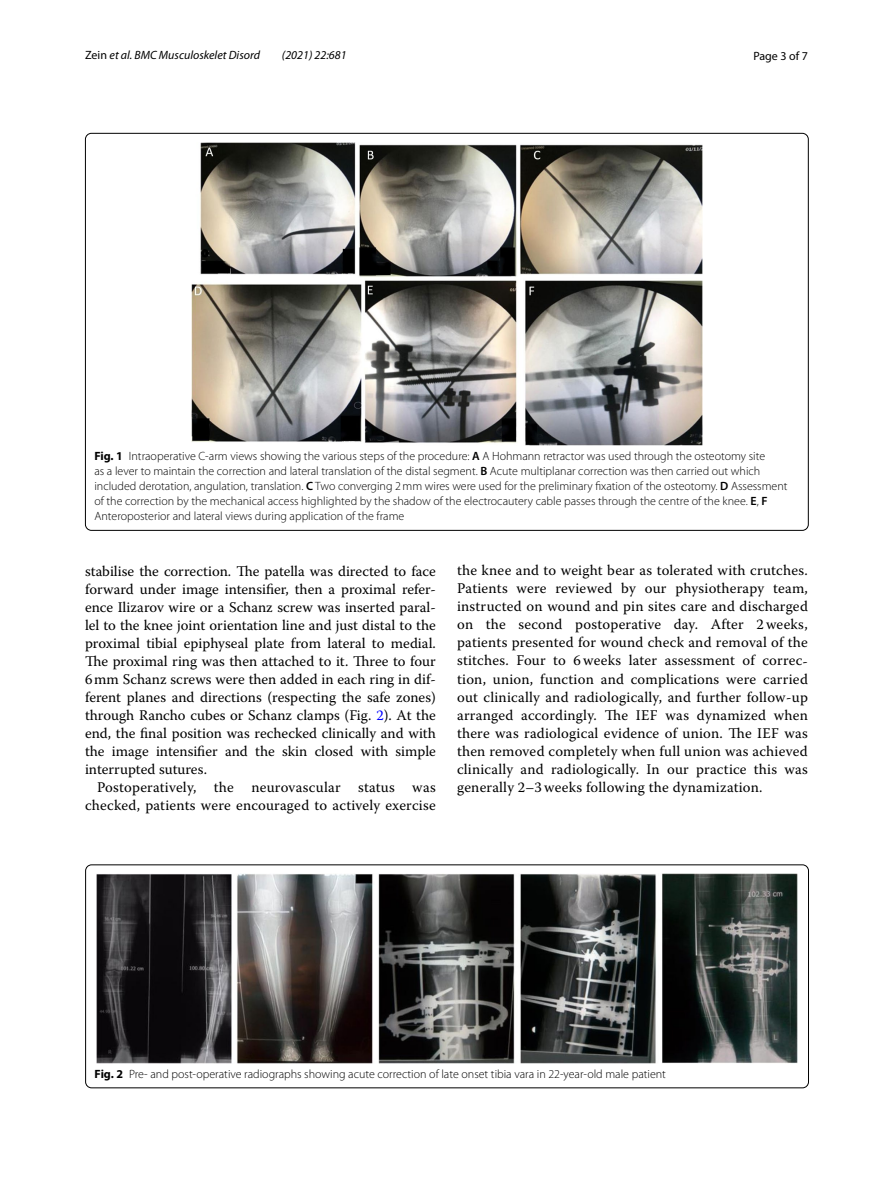
<style>
.page{position:relative;width:893px;height:1187px;background:#fff}
.page>*{position:absolute;margin:0;border:0;box-sizing:border-box;transform-origin:0 0}
.t1{font:14.7px/18px "Warnock Pro";letter-spacing:.015em;color:#000;text-align:justify}
.t2{font:300 12px/15px "Myriad Pro";color:#000}
.t3{font:italic 12px "Myriad Pro";color:#000}
.t4{font:12px "Myriad Pro";color:#000}
.s1{font-style:normal}
.s2{font-weight:700}
.s3{font-weight:600}
.s4{color:#00f}
</style>
<div class="page">
<img style="left:192px;top:142px;width:510px;height:303px">
<img style="left:97px;top:873px;width:700px;height:190px">
<div style="left:85px;top:864px;width:724px;height:223px;border:1px solid #000;border-radius:6px"></div>
<p class="t3" style="left:85px;top:48px;width:177px"><span class="s1">Zein</span> et al. BMC Musculoskelet Disord</p>
<p class="t3" style="left:282px;top:48px;width:66px">(2021) 22:681</p>
<p class="t4" style="left:753px;top:48px;width:56px">Page 3 of 7</p>
<p class="t2" style="left:94px;top:449px;width:695px"><span class="s2">Fig. 1</span> Intraoperative C-arm views showing the various steps of the procedure: <span class="s3">A</span> A Hohmann retractor was used through the osteotomy site<br>as a lever to maintain the correction and lateral translation of the distal segment. <span class="s3">B</span> Acute multiplanar correction was then carried out which included derotation, angulation, translation. <span class="s3">C</span> Two converging 2mm wires were used for the preliminary fixation of the osteotomy. <span class="s3">D</span> Assessment of the correction by the mechanical access highlighted by the shadow of the electrocautery cable passes through the centre of the knee. <span class="s3">E</span>, <span class="s3">F </span>Anteroposterior and lateral views during application of the frame</p>
<p class="t1" style="left:85px;top:561px;width:352px">stabilise the correction. The patella was directed to face forward under image intensifier, then a proximal refer&shy;ence Ilizarov wire or a Schanz screw was inserted paral&shy;lel to the knee joint orientation line and just distal to the proximal tibial epiphyseal plate from lateral to medial.<br>The proximal ring was then attached to it. Three to four 6mm Schanz screws were then added in each ring in dif&shy;ferent planes and directions (respecting the safe zones) through Rancho cubes or Schanz clamps (Fig. <span class="s4">2</span>). At the end, the final position was rechecked clinically and with the image intensifier and the skin closed with simple interrupted sutures.</p>
<p class="t1" style="left:85px;top:777px;width:352px;text-align:right">Postoperatively, the neurovascular status was checked, patients were encouraged to actively exercise</p>
<p class="t1" style="left:457px;top:561px;width:352px">the knee and to weight bear as tolerated with crutches.<br>Patients were reviewed by our physiotherapy team, instructed on wound and pin sites care and discharged on the second postoperative day. After 2 weeks, patients presented for wound check and removal of the stitches. Four to 6 weeks later assessment of correc&shy;tion, union, function and complications were carried out clinically and radiologically, and further follow-up arranged accordingly. The IEF was dynamized when there was radiological evidence of union. The IEF was then removed completely when full union was achieved clinically and radiologically. In our practice this was generally 2–3 weeks following the dynamization.</p>
<p class="t2" style="left:95px;top:1067px;width:573px"><span class="s2">Fig. 2</span> Pre- and post-operative radiographs showing acute correction of late onset tibia vara in 22-year-old male patient</p>
</div>
